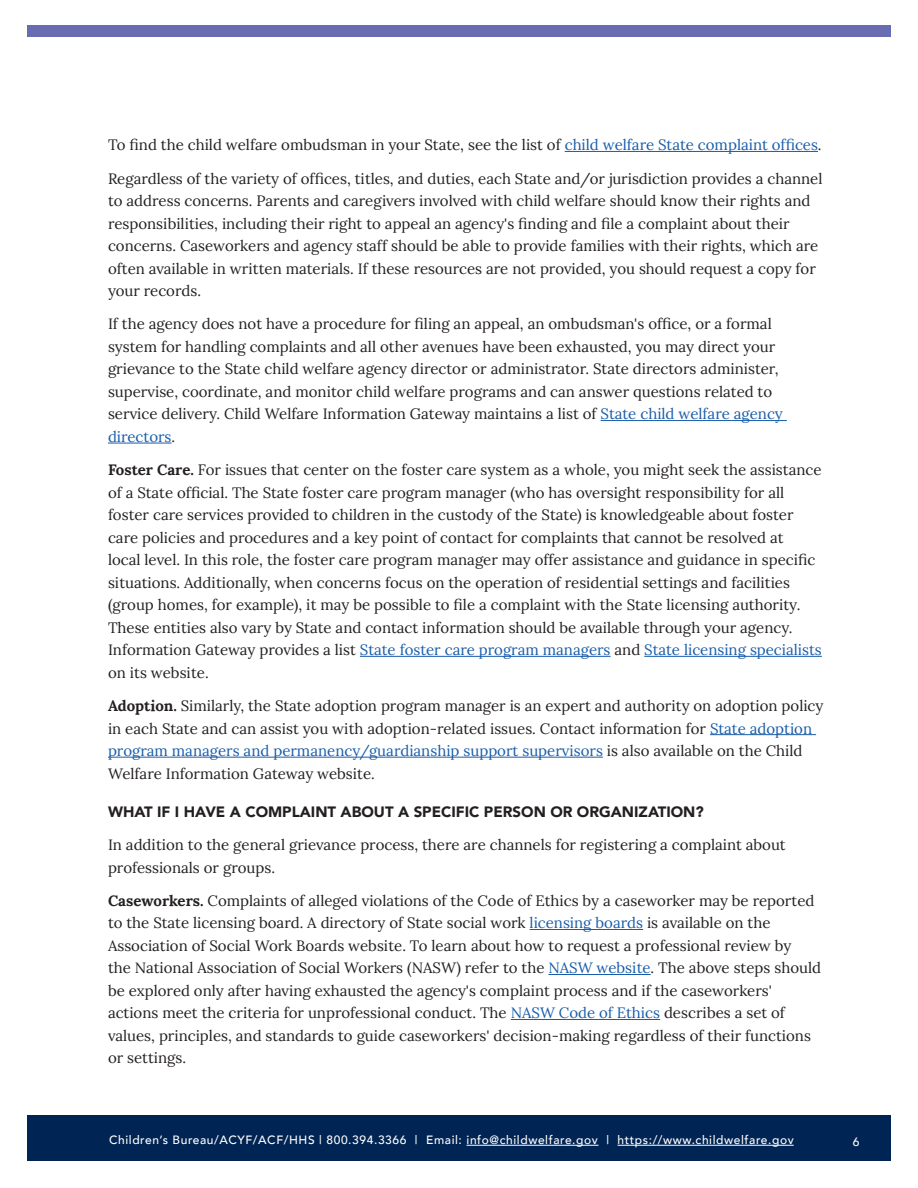
<style>
.page{position:relative;width:918px;height:1188px;background:#fff}
.page>*{position:absolute;margin:0;border:0;box-sizing:border-box;transform-origin:0 0}
.t1{font:15px/22.5px "Lora";color:#231f20}
.t2{font:900 15px "Avenir";color:#231f20}
.t3{font:500 12px "Avenir";letter-spacing:.05em;color:#fff}
.s1{color:#195daa}
.s2{font-weight:700}
</style>
<div class="page">
<div style="left:27px;top:1116px;width:864px;height:45px;background:#002453"></div>
<hr style="left:467px;top:1145px;width:132px;height:1px;background:#fff">
<hr style="left:618px;top:1145px;width:176px;height:1px;background:#fff">
<div style="left:27px;top:26px;width:864px;height:12px;background:#6a6cb2"></div>
<hr style="left:565px;top:151px;width:253px;height:1px;background:#195daa">
<hr style="left:601px;top:420px;width:186px;height:1px;background:#195daa">
<hr style="left:108px;top:443px;width:64px;height:1px;background:#195daa">
<hr style="left:360px;top:656px;width:251px;height:1px;background:#195daa">
<hr style="left:644px;top:656px;width:178px;height:1px;background:#195daa">
<hr style="left:710px;top:734px;width:106px;height:1px;background:#195daa">
<hr style="left:108px;top:757px;width:495px;height:1px;background:#195daa">
<hr style="left:530px;top:929px;width:113px;height:1px;background:#195daa">
<hr style="left:548px;top:974px;width:103px;height:1px;background:#195daa">
<hr style="left:511px;top:1019px;width:149px;height:1px;background:#195daa">
<p class="t1" style="left:108px;top:133px;width:715px">To find the child welfare ombudsman in your State, see the list of <span class="s1">child welfare State complaint offices</span>.</p>
<p class="t1" style="left:108px;top:166px;width:716px">Regardless of the variety of offices, titles, and duties, each State and/or jurisdiction provides a channel to address concerns. Parents and caregivers involved with child welfare should know their rights and responsibilities, including their right to appeal an agency's finding and file a complaint about their concerns. Caseworkers and agency staff should be able to provide families with their rights, which are often available in written materials. If these resources are not provided, you should request a copy for your records.</p>
<p class="t1" style="left:108px;top:312px;width:676px">If the agency does not have a procedure for filing an appeal, an ombudsman's office, or a formal system for handling complaints and all other avenues have been exhausted, you may direct your grievance to the State child welfare agency director or administrator. State directors administer, supervise, coordinate, and monitor child welfare programs and can answer questions related to service delivery. Child Welfare Information Gateway maintains a list of <span class="s1">State child welfare agency directors</span>.</p>
<p class="t1" style="left:108px;top:458px;width:715px"><span class="s2">Foster Care.</span> For issues that center on the foster care system as a whole, you might seek the assistance of a State official. The State foster care program manager (who has oversight responsibility for all foster care services provided to children in the custody of the State) is knowledgeable about foster care policies and procedures and a key point of contact for complaints that cannot be resolved at<br>local level. In this role, the foster care program manager may offer assistance and guidance in specific situations. Additionally, when concerns focus on the operation of residential settings and facilities (group homes, for example), it may be possible to file a complaint with the State licensing authority.<br>These entities also vary by State and contact information should be available through your agency.<br>Information Gateway provides a list <span class="s1">State foster care program managers</span> and <span class="s1">State licensing specialists </span>on its website.</p>
<p class="t1" style="left:108px;top:693px;width:717px"><span class="s2">Adoption.</span> Similarly, the State adoption program manager is an expert and authority on adoption policy in each State and can assist you with adoption-related issues. Contact information for <span class="s1">State adoption program managers and permanency/guardianship support supervisors</span> is also available on the Child Welfare Information Gateway website.</p>
<h3 class="t2" style="left:108px;top:799px;width:597px">WHAT IF I HAVE A COMPLAINT ABOUT A SPECIFIC PERSON OR ORGANIZATION?</h3>
<p class="t1" style="left:108px;top:833px;width:679px">In addition to the general grievance process, there are channels for registering a complaint about professionals or groups.</p>
<p class="t1" style="left:108px;top:888px;width:715px"><span class="s2">Caseworkers.</span> Complaints of alleged violations of the Code of Ethics by a caseworker may be reported to the State licensing board. A directory of State social work <span class="s1">licensing boards</span> is available on the Association of Social Work Boards website. To learn about how to request a professional review by<br>the National Association of Social Workers (NASW) refer to the <span class="s1">NASW website</span>. The above steps should be explored only after having exhausted the agency's complaint process and if the caseworkers' actions meet the criteria for unprofessional conduct. The <span class="s1">NASW Code of Ethics</span> describes a set of values, principles, and standards to guide caseworkers' decision-making regardless of their functions or settings.</p>
<p class="t3" style="left:109px;top:1130px;width:686px">Children’s Bureau/ACYF/ACF/HHS | 800.394.3366 | Email: info@childwelfare.gov | https://www.childwelfare.gov</p>
<p class="t3" style="left:853px;top:1131px;width:8px">6</p>
</div>
